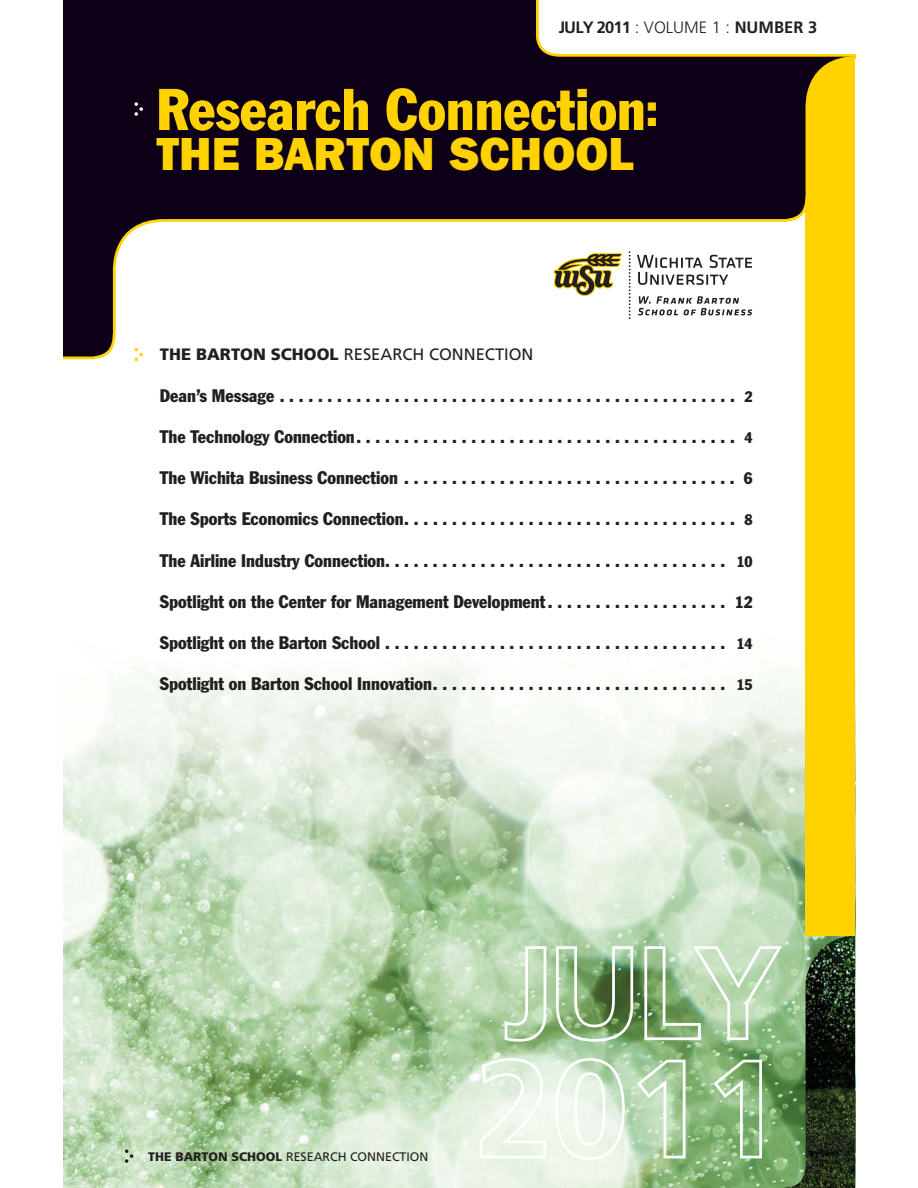
<style>
.page{position:relative;width:918px;height:1188px;background:#fff}
.page>*{position:absolute;margin:0;border:0;box-sizing:border-box;transform-origin:0 0}
.t1{font:condensed 57.75px "Franklin Gothic";color:#ffd200}
.t2{font:800 46.05px "Franklin Gothic IT Cby BT";color:#ffd200}
.t3{font:condensed 17.85px "Franklin Gothic";color:#231f20}
.t4{font:16.5px "Frutiger";color:#231f20}
.t5{font:700 16.5px "Frutiger";letter-spacing:-.05em;color:#231f20}
.t6{font:12.3px "Frutiger";color:#231f20}
.s1{font-weight:300}
.s2{font-size:46.8px}
.s3{font-weight:900}
.s4{font-size:15.15px}
.s5{font-size:16.5px}
</style>
<div class="page">
<img style="left:63px;top:661px;width:742px;height:527px">
<img style="left:783px;top:935px;width:72px;height:253px">
<div style="left:805px;top:0;width:50px;height:935px;background:#ffd200"></div>
<svg style="left:63px;top:0;width:778px;height:362px"></svg>
<svg style="left:134px;top:102px;width:9px;height:14px"></svg>
<svg style="left:535px;top:0;width:320px;height:58px"></svg>
<svg style="left:553px;top:253px;width:69px;height:45px"></svg>
<svg style="left:637px;top:255px;width:115px;height:30px"></svg>
<svg style="left:629px;top:251px;width:2px;height:68px"></svg>
<svg style="left:638px;top:296px;width:114px;height:19px"></svg>
<svg style="left:134px;top:348px;width:9px;height:13px"></svg>
<svg style="left:125px;top:1149px;width:8px;height:14px"></svg>
<svg style="left:503px;top:945px;width:45px;height:98px;background:#c0dab7"></svg>
<svg style="left:555px;top:945px;width:80px;height:98px;background:#8aac7e"></svg>
<svg style="left:643px;top:945px;width:141px;height:97px;background:#aecda5"></svg>
<svg style="left:478px;top:1057px;width:69px;height:103px"></svg>
<div style="left:574px;top:1072px;width:32px;height:74px;border:3px solid #fff;border-radius:50%"></div>
<div style="left:555px;top:1058px;width:70px;height:102px;border:3px solid #fff;border-radius:50%"></div>
<svg style="left:635px;top:1058px;width:52px;height:102px;background:#b9d7b3"></svg>
<svg style="left:712px;top:1058px;width:51px;height:102px;background:#97bf8b"></svg>
<p class="t5" style="left:559px;top:20px;width:260px">JULY 2011 <span class="s1">: VOLUME 1 :</span> NUMBER 3</p>
<h1 class="t1" style="left:156px;top:89px;width:503px">Research Connection<span class="s2">:</span></h1>
<h2 class="t2" style="left:156px;top:127px;width:478px">THE BARTON SCHOOL</h2>
<p class="t4" style="left:160px;top:348px;width:375px"><span class="s3">THE BARTON SCHOOL</span> RESEARCH CONNECTION</p>
<p class="t3" style="left:160px;top:389px;width:594px">Dean’s Message ................................................ <span class="s4">2</span></p>
<p class="t3" style="left:160px;top:430px;width:594px">The Technology Connection........................................ <span class="s4">4</span></p>
<p class="t3" style="left:160px;top:471px;width:594px">The Wichita Business Connection ................................... <span class="s5">6</span></p>
<p class="t3" style="left:160px;top:513px;width:594px">The Sports Economics Connection................................... <span class="s4">8</span></p>
<p class="t3" style="left:160px;top:554px;width:594px">The Airline Industry Connection.................................... <span class="s4">10</span></p>
<p class="t3" style="left:160px;top:595px;width:594px">Spotlight on the Center for Management Development. . . . . . . . . . . . . . . . . . . <span class="s5">12</span></p>
<p class="t3" style="left:160px;top:636px;width:594px">Spotlight on the Barton School .................................... <span class="s4">14</span></p>
<p class="t3" style="left:160px;top:678px;width:594px">Spotlight on Barton School Innovation............................... <span class="s4">15</span></p>
<p class="t6" style="left:148px;top:1151px;width:282px"><span class="s3">THE BARTON SCHOOL</span> RESEARCH CONNECTION</p>
</div>
